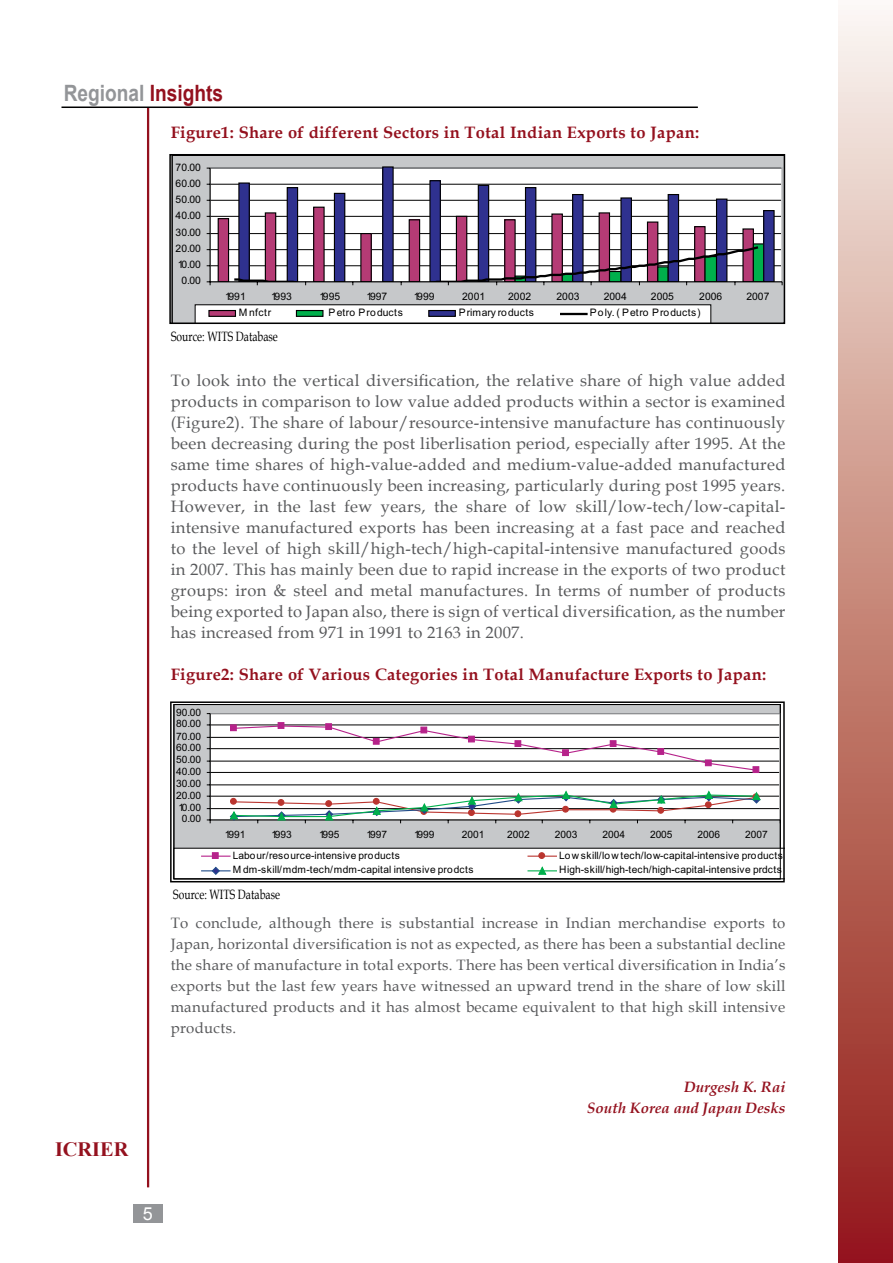
<style>
.page{position:relative;width:893px;height:1263px;background:#fff}
.page>*{position:absolute;margin:0;border:0;box-sizing:border-box;transform-origin:0 0}
.t1{font:700 22.5px "Arial";color:#939598;scale:.85 1}
.t2{font:700 20.4px "Times New Roman";color:#94111e}
.t3{font:18px "Arial";color:#fff}
.t4{font:16.5px/21px "Book Antiqua";letter-spacing:.02em;color:#58595b;text-align:justify}
.t5{font:700 16.5px "Book Antiqua";letter-spacing:.02em;color:#94111e}
.t6{font:15px/21px "Book Antiqua";letter-spacing:.02em;color:#58595b;text-align:justify}
.t7{font:italic 700 15px/21px "Book Antiqua";color:#94111e;text-align:right}
.t8{font:13.5px "Book Antiqua";color:#000;scale:.77 1}
.t9{font:10.35px "Arial";color:#000}
.t10{font:10.35px "Arial";letter-spacing:.06em;color:#000}
.t11{font:10.35px "Arial";letter-spacing:.055em;color:#000}
.t12{font:10.2px "Arial";color:#000}
.s1{color:#94111e}
</style>
<div class="page">
<div style="left:838px;top:0;width:55px;height:1263px;background:linear-gradient(to bottom,#f9f4e8,#92170f)"></div>
<hr style="left:61px;top:107px;width:637px;height:1px;background:#000">
<hr style="left:147px;top:108px;width:2px;height:1079px;background:#94111e">
<div style="left:133px;top:1204px;width:29px;height:18px;background:#939598"></div>
<svg style="left:172px;top:157px;width:610px;height:164px"></svg>
<div style="left:169px;top:154px;width:616px;height:170px;border:2px solid #000"></div>
<div style="left:174px;top:704px;width:606px;height:175px;background:#c6c8ca"></div>
<div style="left:210px;top:714px;width:570px;height:106px;background:#fff"></div>
<hr style="left:210px;top:808px;width:569px;height:1px;background:#000">
<hr style="left:210px;top:796px;width:569px;height:1px;background:#000">
<hr style="left:210px;top:785px;width:569px;height:1px;background:#000">
<hr style="left:210px;top:772px;width:569px;height:1px;background:#000">
<hr style="left:210px;top:761px;width:569px;height:1px;background:#000">
<hr style="left:210px;top:748px;width:569px;height:1px;background:#000">
<hr style="left:210px;top:737px;width:569px;height:1px;background:#000">
<hr style="left:210px;top:725px;width:569px;height:1px;background:#000">
<div style="left:210px;top:713px;width:571px;height:107px;border:1px solid #939598"></div>
<hr style="left:210px;top:714px;width:1px;height:106px;background:#000">
<hr style="left:210px;top:820px;width:570px;height:1px;background:#000">
<svg style="left:233px;top:725px;width:525px;height:45px"></svg>
<div style="left:230px;top:724px;width:7px;height:7px;background:#b6228a;border:1px solid #b6228a"></div>
<div style="left:278px;top:722px;width:6px;height:7px;background:#b6228a;border:1px solid #b6228a"></div>
<div style="left:325px;top:723px;width:7px;height:7px;background:#b6228a;border:1px solid #b6228a"></div>
<div style="left:373px;top:738px;width:7px;height:7px;background:#b6228a;border:1px solid #b6228a"></div>
<div style="left:420px;top:727px;width:7px;height:6px;background:#b6228a;border:1px solid #b6228a"></div>
<div style="left:468px;top:736px;width:7px;height:6px;background:#b6228a;border:1px solid #b6228a"></div>
<div style="left:514px;top:740px;width:7px;height:7px;background:#b6228a;border:1px solid #b6228a"></div>
<div style="left:562px;top:749px;width:7px;height:7px;background:#b6228a;border:1px solid #b6228a"></div>
<div style="left:610px;top:740px;width:6px;height:7px;background:#b6228a;border:1px solid #b6228a"></div>
<div style="left:657px;top:748px;width:7px;height:7px;background:#b6228a;border:1px solid #b6228a"></div>
<div style="left:705px;top:759px;width:7px;height:7px;background:#b6228a;border:1px solid #b6228a"></div>
<div style="left:752px;top:766px;width:7px;height:7px;background:#b6228a;border:1px solid #b6228a"></div>
<svg style="left:229px;top:790px;width:533px;height:33px"></svg>
<div style="left:176px;top:848px;width:606px;height:31px;background:#fff"></div>
<div style="left:174px;top:704px;width:606px;height:175px;border:1px solid #000"></div>
<div style="left:170px;top:701px;width:615px;height:181px;border:2px solid #000"></div>
<h1 class="t1" style="left:64px;top:79px;width:189px">Regional <span class="s1">Insights</span></h1>
<p class="t5" style="left:171px;top:121px;width:530px">Figure1: Share of different Sectors in Total Indian Exports to Japan:</p>
<p class="t9" style="left:176px;top:160px;width:27px">70.00</p>
<p class="t9" style="left:176px;top:176px;width:27px">60.00</p>
<p class="t9" style="left:176px;top:192px;width:27px">50.00</p>
<p class="t9" style="left:176px;top:208px;width:27px">40.00</p>
<p class="t9" style="left:176px;top:226px;width:27px">30.00</p>
<p class="t9" style="left:176px;top:242px;width:27px">20.00</p>
<p class="t9" style="left:178px;top:258px;width:24px">10.00</p>
<p class="t9" style="left:181px;top:274px;width:21px">0.00</p>
<p class="t9" style="left:225px;top:290px;width:22px">1991</p>
<p class="t9" style="left:271px;top:290px;width:22px">1993</p>
<p class="t9" style="left:319px;top:290px;width:22px">1995</p>
<p class="t9" style="left:367px;top:290px;width:22px">1997</p>
<p class="t9" style="left:414px;top:290px;width:22px">1999</p>
<p class="t9" style="left:462px;top:290px;width:24px">2001</p>
<p class="t9" style="left:508px;top:290px;width:24px">2002</p>
<p class="t9" style="left:557px;top:290px;width:24px">2003</p>
<p class="t9" style="left:604px;top:290px;width:24px">2004</p>
<p class="t9" style="left:651px;top:290px;width:24px">2005</p>
<p class="t9" style="left:699px;top:290px;width:24px">2006</p>
<p class="t9" style="left:746px;top:290px;width:24px">2007</p>
<p class="t9" style="left:239px;top:306px;width:34px">M nfctr</p>
<p class="t11" style="left:329px;top:306px;width:76px">Petro Products</p>
<p class="t9" style="left:459px;top:306px;width:77px">Primary roducts</p>
<p class="t10" style="left:590px;top:306px;width:112px">Poly.( Petro Products)</p>
<p class="t8" style="left:171px;top:327px;width:140px">Source: WITS Database</p>
<p class="t4" style="left:171px;top:370px;width:616px">To look into the vertical diversification, the relative share of high value added products in comparison to low value added products within a sector is examined (Figure2). The share of labour/resource-intensive manufacture has continuously been decreasing during the post liberlisation period, especially after 1995. At the same time shares of high-value-added and medium-value-added manufactured products have continuously been increasing, particularly during post 1995 years.<br>However, in the last few years, the share of low skill/low-tech/low-capital&shy;intensive manufactured exports has been increasing at a fast pace and reached to the level of high skill/high-tech/high-capital-intensive manufactured goods in 2007. This has mainly been due to rapid increase in the exports of two product groups: iron &amp; steel and metal manufactures. In terms of number of products being exported to Japan also, there is sign of vertical diversification, as the number has increased from 971 in 1991 to 2163 in 2007.</p>
<p class="t5" style="left:171px;top:663px;width:597px">Figure2: Share of Various Categories in Total Manufacture Exports to Japan:</p>
<p class="t12" style="left:176px;top:706px;width:26px">90.00</p>
<p class="t12" style="left:176px;top:717px;width:26px">80.00</p>
<p class="t12" style="left:176px;top:729px;width:26px">70.00</p>
<p class="t12" style="left:176px;top:741px;width:26px">60.00</p>
<p class="t12" style="left:176px;top:753px;width:26px">50.00</p>
<p class="t12" style="left:176px;top:764px;width:26px">40.00</p>
<p class="t12" style="left:176px;top:777px;width:26px">30.00</p>
<p class="t12" style="left:176px;top:788px;width:26px">20.00</p>
<p class="t12" style="left:178px;top:801px;width:24px">10.00</p>
<p class="t12" style="left:182px;top:812px;width:21px">0.00</p>
<p class="t12" style="left:225px;top:828px;width:22px">1991</p>
<p class="t12" style="left:271px;top:828px;width:22px">1993</p>
<p class="t12" style="left:319px;top:828px;width:22px">1995</p>
<p class="t12" style="left:367px;top:828px;width:22px">1997</p>
<p class="t12" style="left:414px;top:828px;width:22px">1999</p>
<p class="t12" style="left:462px;top:828px;width:24px">2001</p>
<p class="t12" style="left:507px;top:828px;width:24px">2002</p>
<p class="t12" style="left:555px;top:828px;width:24px">2003</p>
<p class="t12" style="left:602px;top:828px;width:24px">2004</p>
<p class="t12" style="left:650px;top:828px;width:24px">2005</p>
<p class="t12" style="left:698px;top:828px;width:24px">2006</p>
<p class="t12" style="left:745px;top:828px;width:24px">2007</p>
<p class="t12" style="left:233px;top:848px;width:169px">Labour/resource-intensive products</p>
<p class="t12" style="left:559px;top:848px;width:225px">Low skill/low tech/low-capital-intensive products</p>
<p class="t12" style="left:233px;top:863px;width:242px">M dm-skill/mdm-tech/mdm-capital intensive prodcts</p>
<p class="t12" style="left:559px;top:863px;width:224px">High-skill/high-tech/high-capital-intensive prdcts</p>
<p class="t8" style="left:173px;top:885px;width:140px">Source: WITS Database</p>
<p class="t6" style="left:171px;top:912px;width:616px">To conclude, although there is substantial increase in Indian merchandise exports to Japan, horizontal diversification is not as expected, as there has been a substantial decline the share of manufacture in total exports. There has been vertical diversification in India’s exports but the last few years have witnessed an upward trend in the share of low skill manufactured products and it has almost became equivalent to that high skill intensive products.</p>
<p class="t2" style="left:55px;top:1135px;width:75px">ICRIER</p>
<p class="t3" style="left:143px;top:1201px;width:12px">5</p>
<p class="t7" style="left:587px;top:1077px;width:200px">Durgesh K. Rai<br>South Korea and Japan Desks</p>
</div>
